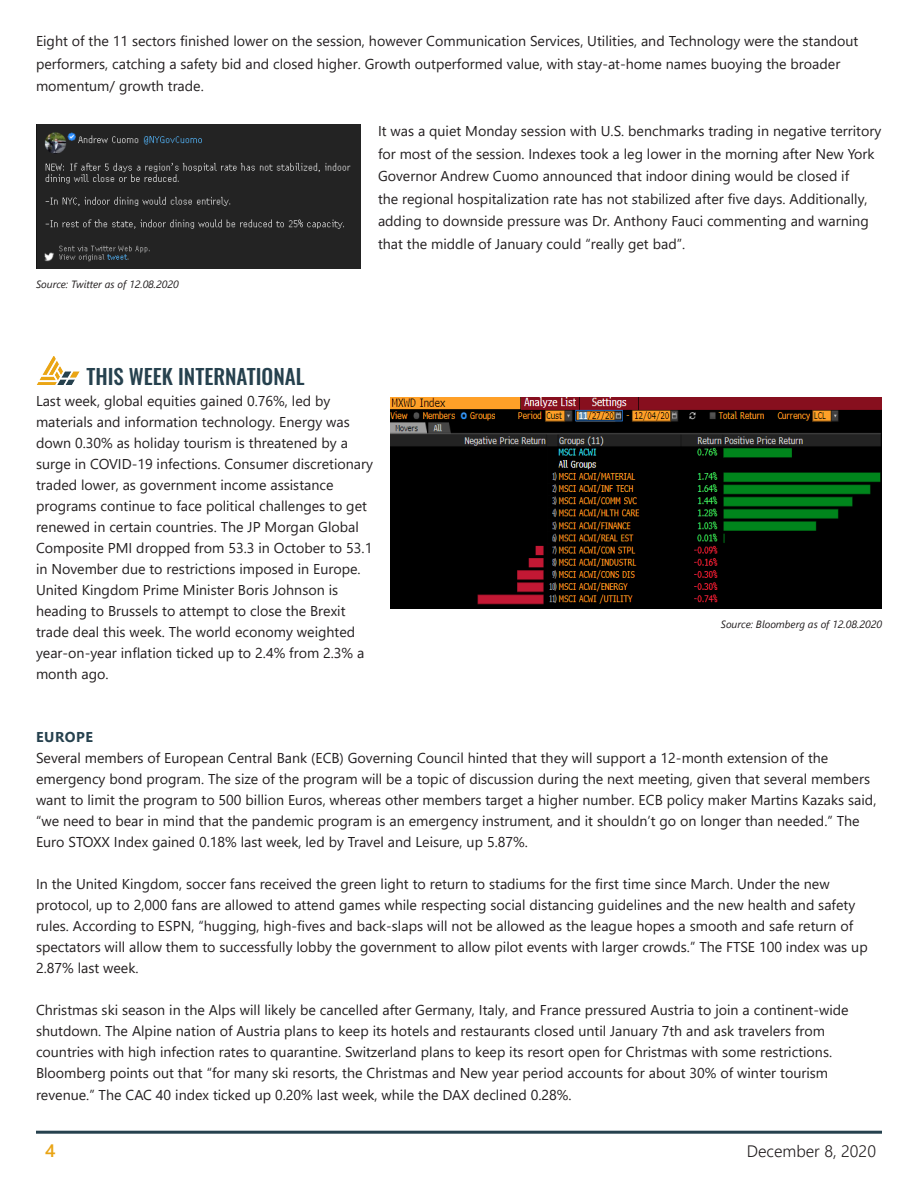
<style>
.page{position:relative;width:918px;height:1188px;background:#fff}
.page>*{position:absolute;margin:0;border:0;box-sizing:border-box;transform-origin:0 0}
.t1{font:500 21px "Oswald";color:#26414e}
.t2{font:600 18px "Segoe UI";color:#e9a414}
.t3{font:300 16.5px "Segoe UI";color:#231f20}
.t4{font:14.25px/21px "Segoe UI";color:#231f20}
.Up{font:italic 10.5px "Segoe UI";color:#231f20}
.s1{font-weight:700;color:#26414e}
</style>
<div class="page">
<hr style="left:36px;top:1131px;width:846px;height:3px;background:#26414e">
<img style="left:37px;top:357px;width:42px;height:27px">
<img style="left:36px;top:124px;width:324px;height:145px">
<img style="left:390px;top:398px;width:492px;height:210px">
<p class="t4" style="left:36px;top:29px;width:824px;line-height:22.5px">Eight of the 11 sectors finished lower on the session, however Communication Services, Utilities, and Technology were the standout performers, catching a safety bid and closed higher. Growth outperformed value, with stay-at-home names buoying the broader momentum/ growth trade.</p>
<p class="t4" style="left:378px;top:119px;width:505px;line-height:22.5px">It was a quiet Monday session with U.S. benchmarks trading in negative territory for most of the session. Indexes took a leg lower in the morning after New York Governor Andrew Cuomo announced that indoor dining would be closed if<br>the regional hospitalization rate has not stabilized after five days. Additionally, adding to downside pressure was Dr. Anthony Fauci commenting and warning that the middle of January could “really get bad”.</p>
<p class="Up" style="left:36px;top:275px;width:144px">Source: Twitter as of 12.08.2020</p>
<p class="t1" style="left:86px;top:366px;width:220px">THIS WEEK INTERNATIONAL</p>
<p class="t4" style="left:36px;top:389px;width:339px">Last week, global equities gained 0.76%, led by materials and information technology. Energy was down 0.30% as holiday tourism is threatened by a surge in COVID-19 infections. Consumer discretionary traded lower, as government income assistance programs continue to face political challenges to get renewed in certain countries. The JP Morgan Global Composite PMI dropped from 53.3 in October to 53.1 in November due to restrictions imposed in Europe.<br>United Kingdom Prime Minister Boris Johnson is heading to Brussels to attempt to close the Brexit trade deal this week. The world economy weighted year-on-year inflation ticked up to 2.4% from 2.3% a month ago.</p>
<p class="Up" style="left:721px;top:614px;width:163px">Source: Bloomberg as of 12.08.2020</p>
<p class="t4" style="left:36px;top:725px;width:842px"><span class="s1">EUROPE<br></span>Several members of European Central Bank (ECB) Governing Council hinted that they will support a 12-month extension of the emergency bond program. The size of the program will be a topic of discussion during the next meeting, given that several members want to limit the program to 500 billion Euros, whereas other members target a higher number. ECB policy maker Martins Kazaks said, “we need to bear in mind that the pandemic program is an emergency instrument, and it shouldn’t go on longer than needed.” The Euro STOXX Index gained 0.18% last week, led by Travel and Leisure, up 5.87%.</p>
<p class="t4" style="left:36px;top:872px;width:833px">In the United Kingdom, soccer fans received the green light to return to stadiums for the first time since March. Under the new protocol, up to 2,000 fans are allowed to attend games while respecting social distancing guidelines and the new health and safety rules. According to ESPN, “hugging, high-fives and back-slaps will not be allowed as the league hopes a smooth and safe return of spectators will allow them to successfully lobby the government to allow pilot events with larger crowds.” The FTSE 100 index was up 2.87% last week.</p>
<p class="t4" style="left:36px;top:998px;width:814px">Christmas ski season in the Alps will likely be cancelled after Germany, Italy, and France pressured Austria to join a continent-wide shutdown. The Alpine nation of Austria plans to keep its hotels and restaurants closed until January 7th and ask travelers from countries with high infection rates to quarantine. Switzerland plans to keep its resort open for Christmas with some restrictions.<br>Bloomberg points out that “for many ski resorts, the Christmas and New year period accounts for about 30% of winter tourism revenue.” The CAC 40 index ticked up 0.20% last week, while the DAX declined 0.28%.</p>
<p class="t2" style="left:45px;top:1134px;width:12px">4</p>
<p class="t3" style="left:747px;top:1136px;width:131px">December 8, 2020</p>
</div>
